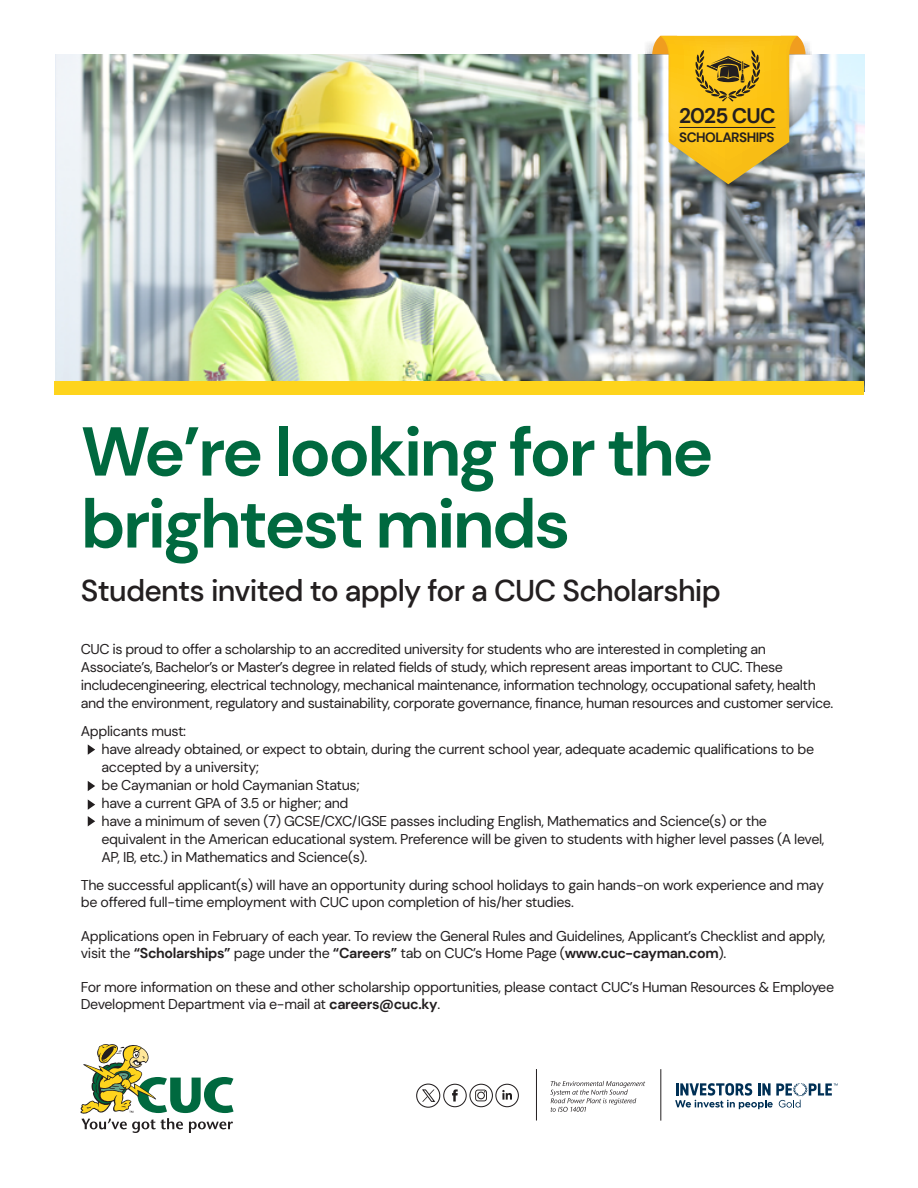
<style>
.page{position:relative;width:918px;height:1188px;background:#fff}
.page>*{position:absolute;margin:0;border:0;box-sizing:border-box;transform-origin:0 0}
.t1{font:700 69px/72px "DM Sans";letter-spacing:-.04em;color:#00693f}
.t2{font:500 30px "DM Sans";letter-spacing:-.025em;color:#231f20}
.t3{font:700 21px "DM Sans";letter-spacing:-.04em;color:#231f20}
.t4{font:14.25px/18px "DM Sans";letter-spacing:-.025em;color:#231f20}
.t5{font:700 13.5px "DM Sans";letter-spacing:-.04em;color:#231f20}
.s1{font-weight:700}
</style>
<div class="page">
<img style="left:55px;top:54px;width:809px;height:328px">
<hr style="left:661px;top:1069px;width:1px;height:52px;background:#231f20">
<svg style="left:675px;top:1083px;width:163px;height:26px"></svg>
<hr style="left:536px;top:1069px;width:1px;height:52px;background:#231f20">
<div style="left:443px;top:1084px;width:24px;height:23px;border:1px solid #231f20;border-radius:50%"></div>
<svg style="left:452px;top:1089px;width:6px;height:13px"></svg>
<svg style="left:502px;top:1090px;width:10px;height:10px"></svg>
<div style="left:469px;top:1084px;width:24px;height:23px;border:1px solid #231f20;border-radius:50%"></div>
<div style="left:495px;top:1084px;width:24px;height:23px;border:1px solid #231f20;border-radius:50%"></div>
<svg style="left:475px;top:1090px;width:12px;height:11px"></svg>
<svg style="left:550px;top:1081px;width:95px;height:31px"></svg>
<svg style="left:88px;top:744px;width:7px;height:11px"></svg>
<svg style="left:80px;top:1044px;width:154px;height:89px"></svg>
<div style="left:416px;top:1084px;width:24px;height:24px;border:1px solid #231f20;border-radius:50%"></div>
<svg style="left:422px;top:1089px;width:14px;height:13px"></svg>
<svg style="left:644px;top:35px;width:168px;height:158px;background:#ceb152"></svg>
<svg style="left:88px;top:781px;width:7px;height:10px"></svg>
<svg style="left:88px;top:799px;width:7px;height:11px"></svg>
<svg style="left:88px;top:816px;width:7px;height:10px"></svg>
<div style="left:55px;top:382px;width:809px;height:13px;background:#fed41d"></div>
<h3 class="t3" style="left:679px;top:102px;width:98px">2025 CUC</h3>
<p class="t5" style="left:679px;top:128px;width:97px">SCHOLARSHIPS</p>
<h1 class="t1" style="left:81px;top:415px;width:634px">We’re looking for the brightest minds</h1>
<h2 class="t2" style="left:81px;top:572px;width:642px">Students invited to apply for a CUC Scholarship</h2>
<p class="t4" style="left:81px;top:640px;width:754px">CUC is proud to offer a scholarship to an accredited university for students who are interested in completing an Associate’s, Bachelor’s or Master’s degree in related fields of study, which represent areas important to CUC. These includecengineering, electrical technology, mechanical maintenance, information technology, occupational safety, health and the environment, regulatory and sustainability, corporate governance, finance, human resources and customer service.</p>
<p class="t4" style="left:102px;top:722px;width:725px;text-indent:-21px">Applicants must:<br>have already obtained, or expect to obtain, during the current school year, adequate academic qualifications to be accepted by a university;<br>be Caymanian or hold Caymanian Status;<br>have a current GPA of 3.5 or higher; and<br>have a minimum of seven (7) GCSE/CXC/IGSE passes including English, Mathematics and Science(s) or the equivalent in the American educational system. Preference will be given to students with higher level passes (A level, AP, IB, etc.) in Mathematics and Science(s).</p>
<p class="t4" style="left:81px;top:876px;width:745px;line-height:17.1px">The successful applicant(s) will have an opportunity during school holidays to gain hands-on work experience and may be offered full-time employment with CUC upon completion of his/her studies.</p>
<p class="t4" style="left:81px;top:927px;width:746px;line-height:17.1px">Applications open in February of each year. To review the General Rules and Guidelines, Applicant’s Checklist and apply, visit the <span class="s1">“Scholarships”</span> page under the <span class="s1">“Careers”</span> tab on CUC’s Home Page (<span class="s1">www.cuc-cayman.com</span>).</p>
<p class="t4" style="left:81px;top:979px;width:755px;line-height:17.1px">For more information on these and other scholarship opportunities, please contact CUC’s Human Resources &amp; Employee<br>Development Department via e-mail at <span class="s1">careers@cuc.ky</span>.</p>
</div>
